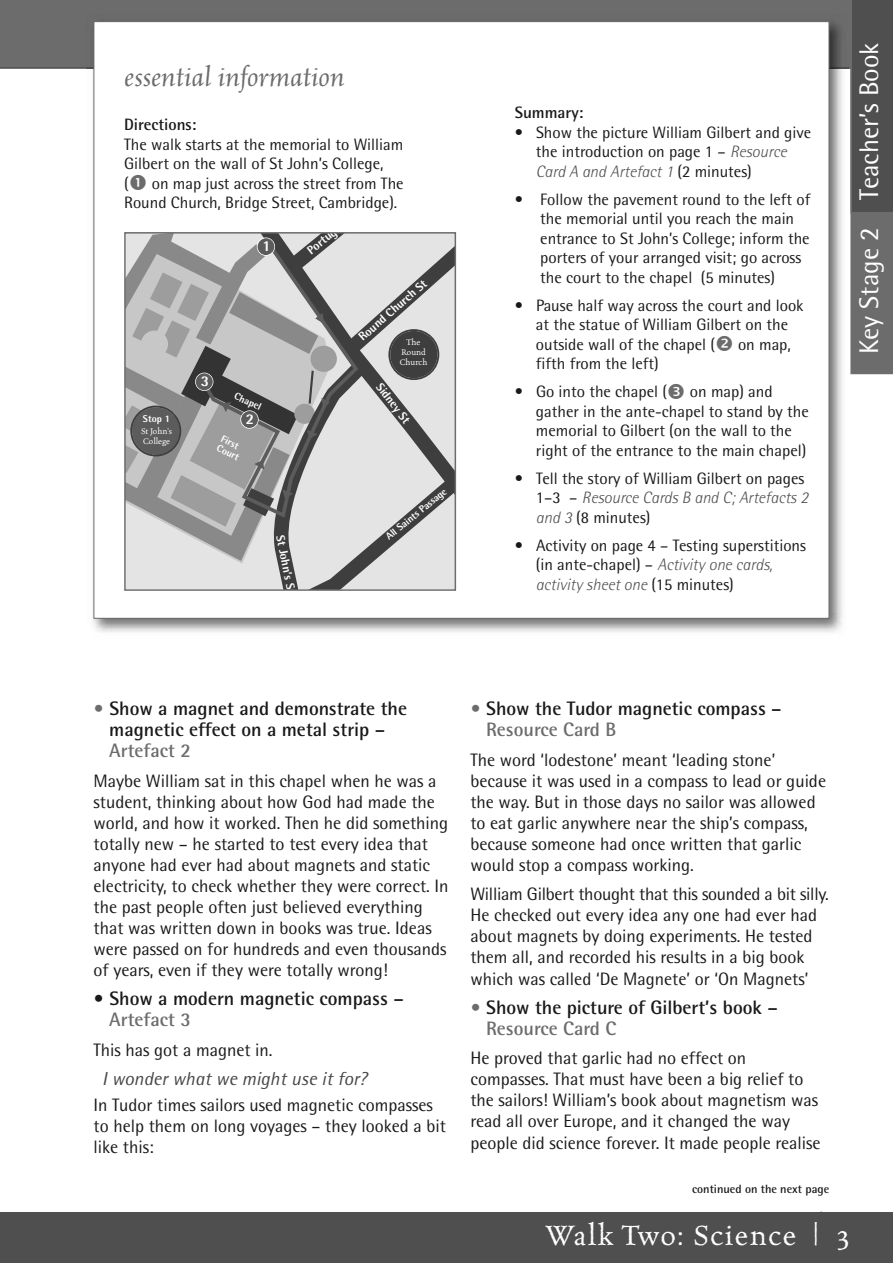
<style>
.page{position:relative;width:893px;height:1263px;background:#fff}
.page>*{position:absolute;margin:0;border:0;box-sizing:border-box;transform-origin:0 0}
.t1{font:31.5px "Celestia Antiqua";letter-spacing:.05em;color:#fff}
.t2{font:italic 29.7px "Celestia";color:#6c6c6c}
.t3{font:27px "Rotis Semi Sans";color:#fff}
.t4{font:700 19.5px/21px "Rotis Semi Sans";color:#191919}
.t5{font:700 19.5px "Rotis Semi Sans";color:#6c6c6c}
.t6{font:italic 18.75px "Rotis Semi Sans";color:#474747}
.t7{font:18px/21px "Rotis Semi Sans";color:#191919}
.t8{font:16.5px/19.5px "Rotis Semi Sans";color:#191919}
.t9{font:700 16.5px "Rotis Semi Sans";color:#191919}
.t10{font:800 15px "Rotis Semi Sans";color:#fff}
.t11{font:800 12px "Rotis Semi Sans";color:#fff}
.t12{font:700 12px "Rotis Semi Sans";color:#191919}
.t13{font:800 10.05px/10.1px "Rotis Semi Sans";color:#fff}
.t14{font:800 9.9px "Rotis Semi Sans";color:#fff}
.t15{font:9.3px/10.4px "Celestia Antiqua";color:#fff;text-align:center}
.s1{font-weight:300;font-style:italic;color:#4f4f4f}
.s2{color:#6c6c6c}
</style>
<div class="page">
<div style="left:0;top:1212px;width:893px;height:51px;background:#4f4f4f"></div>
<div style="left:0;top:0;width:893px;height:68px;background:#6c6c6c"></div>
<hr style="left:0;top:67px;width:893px;height:2px;background:#4f4f4f">
<img style="left:93px;top:23px;width:750px;height:610px">
<div style="left:94px;top:22px;width:735px;height:596px;background:#fff"></div>
<svg style="left:127px;top:235px;width:326px;height:353px;background:#b1b1b1"></svg>
<div style="left:124px;top:232px;width:332px;height:359px;border:2px solid #6c6c6c"></div>
<svg style="left:850px;top:0;width:43px;height:374px;background:#5d5d5d"></svg>
<h2 class="t2" style="left:124px;top:58px;width:222px">essential information</h2>
<p class="t9" style="left:124px;top:119px;width:74px">Directions:</p>
<p class="t8" style="left:124px;top:136px;width:281px">The walk starts at the memorial to William<br>Gilbert on the wall of St John’s College,<br>(</p>
<p class="t8" style="left:124px;top:175px;width:281px;text-indent:28px">on map just across the street from The<br>Round Church, Bridge Street, Cambridge).</p>
<p class="t14" style="left:143px;top:415px;width:29px">Stop 1</p>
<p class="t15" style="left:141px;top:425px;width:33px;text-align:left">St John’s<br>College</p>
<p class="t10" style="left:262px;top:241px;width:10px">1</p>
<p class="t11" style="left:306px;top:248px;width:35px;rotate:-38deg">Portug</p>
<p class="t10" style="left:201px;top:376px;width:10px">3</p>
<p class="t13" style="left:236px;top:391px;width:30px;rotate:25deg">Chapel</p>
<p class="t13" style="left:223px;top:434px;width:25px;rotate:26deg">First<br>Court</p>
<p class="t10" style="left:246px;top:414px;width:10px">2</p>
<p class="t11" style="left:284px;top:534px;width:61px;rotate:79deg">St John’s St</p>
<p class="t11" style="left:357px;top:335px;width:88px;rotate:-41deg">Round Church St</p>
<p class="t15" style="left:400px;top:336px;width:29px">The<br>Round<br>Church</p>
<p class="t11" style="left:382px;top:382px;width:49px;rotate:53deg">Sidney St</p>
<p class="t13" style="left:384px;top:534px;width:77px;rotate:-39deg">All Saints Passage</p>
<p class="t9" style="left:515px;top:107px;width:70px">Summary:</p>
<p class="t8" style="left:536px;top:124px;width:277px;text-indent:-21px">• Show the picture William Gilbert and give the introduction on page 1 – <span class="s1">Resource<br>Card A and Artefact 1</span> (2 minutes)</p>
<p class="t8" style="left:540px;top:191px;width:272px;text-indent:-25px">• Follow the pavement round to the left of the memorial until you reach the main entrance to St John’s College; inform the porters of your arranged visit; go across the court to the chapel (5 minutes)</p>
<p class="t8" style="left:536px;top:297px;width:269px;text-indent:-21px">• Pause half way across the court and look at the statue of William Gilbert on the outside wall of the chapel (</p>
<p class="t8" style="left:738px;top:336px;width:54px">on map,</p>
<p class="t8" style="left:536px;top:356px;width:124px">fifth from the left)</p>
<p class="t8" style="left:515px;top:384px;width:154px">• Go into the chapel (</p>
<p class="t8" style="left:536px;top:384px;width:274px;text-indent:154px">on map) and gather in the ante-chapel to stand by the memorial to Gilbert (on the wall to the right of the entrance to the main chapel)</p>
<p class="t8" style="left:536px;top:470px;width:274px;text-indent:-21px">• Tell the story of William Gilbert on pages<br>1–3 – <span class="s1">Resource Cards B and C; Artefacts 2 and 3</span> (8 minutes)</p>
<p class="t8" style="left:536px;top:537px;width:271px;text-indent:-21px">• Activity on page 4 – Testing superstitions (in ante-chapel) – <span class="s1">Activity one cards, activity sheet one</span> (15 minutes)</p>
<h3 class="t3" style="left:859px;top:354px;width:313px;rotate:-90deg">Key Stage 2 Teacher’s Book</h3>
<p class="t4" style="left:94px;top:700px;width:315px;text-align:center"><span class="s2">•</span> Show a magnet and demonstrate the magnetic effect on a metal strip –</p>
<p class="t5" style="left:109px;top:744px;width:83px">Artefact 2</p>
<p class="t7" style="left:94px;top:772px;width:356px">Maybe William sat in this chapel when he was a student, thinking about how God had made the world, and how it worked. Then he did something totally new – he started to test every idea that anyone had ever had about magnets and static electricity, to check whether they were correct. In the past people often just believed everything that was written down in books was true. Ideas were passed on for hundreds and even thousands of years, even if they were totally wrong!</p>
<p class="t4" style="left:94px;top:990px;width:312px">• Show a modern magnetic compass –</p>
<p class="t5" style="left:109px;top:1013px;width:83px">Artefact 3</p>
<p class="t7" style="left:94px;top:1041px;width:181px">This has got a magnet in.</p>
<p class="t6" style="left:102px;top:1072px;width:266px">I wonder what we might use it for?</p>
<p class="t7" style="left:94px;top:1096px;width:354px">In Tudor times sailors used magnetic compasses to help them on long voyages – they looked a bit like this:</p>
<p class="t4" style="left:486px;top:700px;width:297px;text-indent:-16px"><span class="s2">•</span> Show the Tudor magnetic compass –<br><span class="s2">Resource Card B</span></p>
<p class="t7" style="left:470px;top:751px;width:357px">The word ‘lodestone’ meant ‘leading stone’ because it was used in a compass to lead or guide the way. But in those days no sailor was allowed to eat garlic anywhere near the ship’s compass, because someone had once written that garlic would stop a compass working.</p>
<p class="t7" style="left:470px;top:886px;width:360px">William Gilbert thought that this sounded a bit silly.<br>He checked out every idea any one had ever had about magnets by doing experiments. He tested them all, and recorded his results in a big book which was called ‘De Magnete’ or ‘On Magnets’</p>
<p class="t4" style="left:486px;top:999px;width:293px;text-indent:-16px"><span class="s2">•</span> Show the picture of Gilbert’s book –<br><span class="s2">Resource Card C</span></p>
<p class="t7" style="left:470px;top:1050px;width:352px">He proved that garlic had no effect on compasses. That must have been a big relief to the sailors! William’s book about magnetism was read all over Europe, and it changed the way people did science forever. It made people realise</p>
<p class="t12" style="left:692px;top:1184px;width:139px">continued on the next page</p>
<h1 class="t1" style="left:545px;top:1215px;width:307px">Walk Two: Science | 3</h1>
</div>
